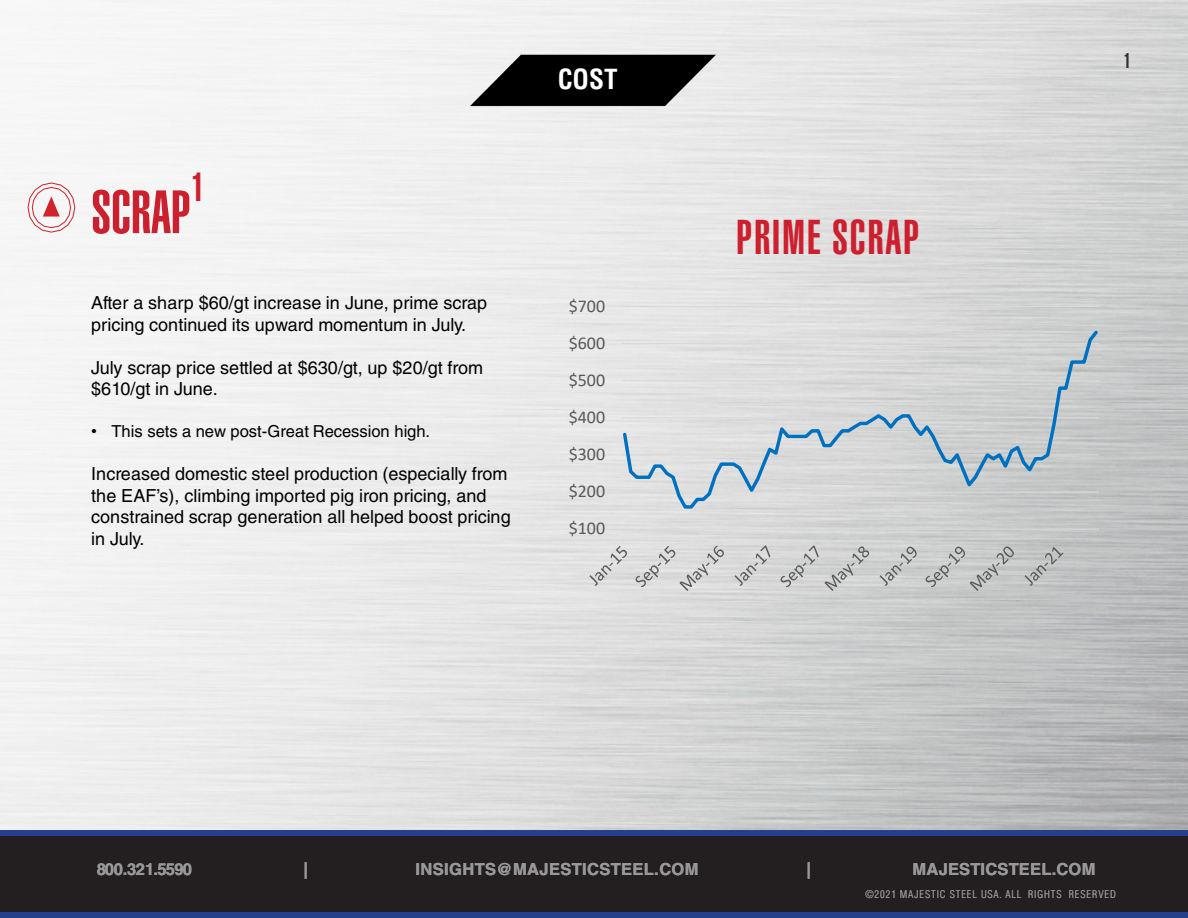
<style>
.page{position:relative;width:1188px;height:918px;background:#fff}
.page>*{position:absolute;margin:0;border:0;box-sizing:border-box;transform-origin:0 0}
.t1{font:60px "Helvetica LT Std Ultra Comp";color:#cd202e}
.t2{font:48px "Helvetica LT Std Ultra Comp";letter-spacing:.04em;color:#cd202f}
.t3{font:39.9px "Helvetica LT Std Ultra Comp";color:#cd202f}
.t4{font:700 condensed 27px "Helvetica LT Std";color:#fff}
.t5{font:21px "Helvetica LT Std Ultra Comp";color:#303335}
.t6{font:18px/21.6px "Helvetica LT Std";color:#000}
.t7{font:18px "Calibri";color:#595959}
.t8{font:700 16.5px "Helvetica LT Std";letter-spacing:.015em;color:#989899}
.t9{font:16.5px "Helvetica LT Std";color:#000}
.t10{font:700 16.5px "Helvetica LT Std";letter-spacing:-.045em;color:#989899}
.t11{font:300 condensed 10.5px "Helvetica LT Std";letter-spacing:.09em;color:#989899}
.s1{font-family:"Arial"}
</style>
<div class="page">
<div style="left:0;top:833px;width:1188px;height:82px;background:#231f20"></div>
<div style="left:0;top:912px;width:1188px;height:6px;background:#25408f"></div>
<div style="left:0;top:830px;width:1188px;height:6px;background:#25408f"></div>
<img style="left:469px;top:26px;width:250px;height:106px">
<svg style="left:27px;top:182px;width:49px;height:51px"></svg>
<hr style="left:622px;top:306px;width:477px;height:1px;background:#d9d9d9">
<hr style="left:622px;top:529px;width:477px;height:1px;background:#d9d9d9">
<svg style="left:622px;top:328px;width:478px;height:182px;background:#cfd3d6"></svg>
<svg style="left:590px;top:546px;width:37px;height:40px"></svg>
<svg style="left:636px;top:546px;width:88px;height:45px;background:#d0d0d0"></svg>
<svg style="left:735px;top:545px;width:35px;height:41px"></svg>
<svg style="left:781px;top:545px;width:38px;height:42px;background:#c7c8c8"></svg>
<svg style="left:825px;top:546px;width:44px;height:45px;background:#c4c5c5"></svg>
<svg style="left:880px;top:547px;width:37px;height:39px"></svg>
<svg style="left:926px;top:546px;width:88px;height:45px;background:#bec0bf"></svg>
<svg style="left:1025px;top:547px;width:38px;height:39px"></svg>
<p class="t3" style="left:191px;top:164px;width:15px">1</p>
<p class="t1" style="left:91px;top:178px;width:101px">SCRAP</p>
<p class="t6" style="left:91px;top:292px;width:398px">After a sharp $60/gt increase in June, prime scrap pricing continued its upward momentum in July.</p>
<p class="t6" style="left:91px;top:357px;width:393px">July scrap price settled at $630/gt, up $20/gt from $610/gt in June.</p>
<p class="t9" style="left:91px;top:422px;width:341px"><span class="s1">•</span> This sets a new post-Great Recession high.</p>
<p class="t6" style="left:91px;top:463px;width:421px">Increased domestic steel production (especially from the EAF’s), climbing imported pig iron pricing, and constrained scrap generation all helped boost pricing in July.</p>
<p class="t4" style="left:558px;top:63px;width:61px">COST</p>
<p class="t7" style="left:569px;top:293px;width:38px">$700</p>
<p class="t7" style="left:569px;top:330px;width:38px">$600</p>
<p class="t7" style="left:569px;top:367px;width:38px">$500</p>
<p class="t7" style="left:569px;top:405px;width:38px">$400</p>
<p class="t7" style="left:569px;top:442px;width:38px">$300</p>
<p class="t7" style="left:569px;top:479px;width:38px">$200</p>
<p class="t7" style="left:569px;top:516px;width:38px">$100</p>
<p class="t2" style="left:737px;top:209px;width:184px">PRIME SCRAP</p>
<p class="t5" style="left:1124px;top:48px;width:9px">1</p>
<p class="t10" style="left:97px;top:859px;width:97px">800.321.5590</p>
<p class="t8" style="left:303px;top:859px;width:6px">|</p>
<p class="t8" style="left:415px;top:859px;width:285px">INSIGHTS@MAJESTICSTEEL.COM</p>
<p class="t8" style="left:807px;top:859px;width:6px">|</p>
<p class="t8" style="left:913px;top:859px;width:184px">MAJESTICSTEEL.COM</p>
<p class="t11" style="left:865px;top:888px;width:252px">©2021 MAJESTIC STEEL USA. ALL RIGHTS RESERVED</p>
</div>
